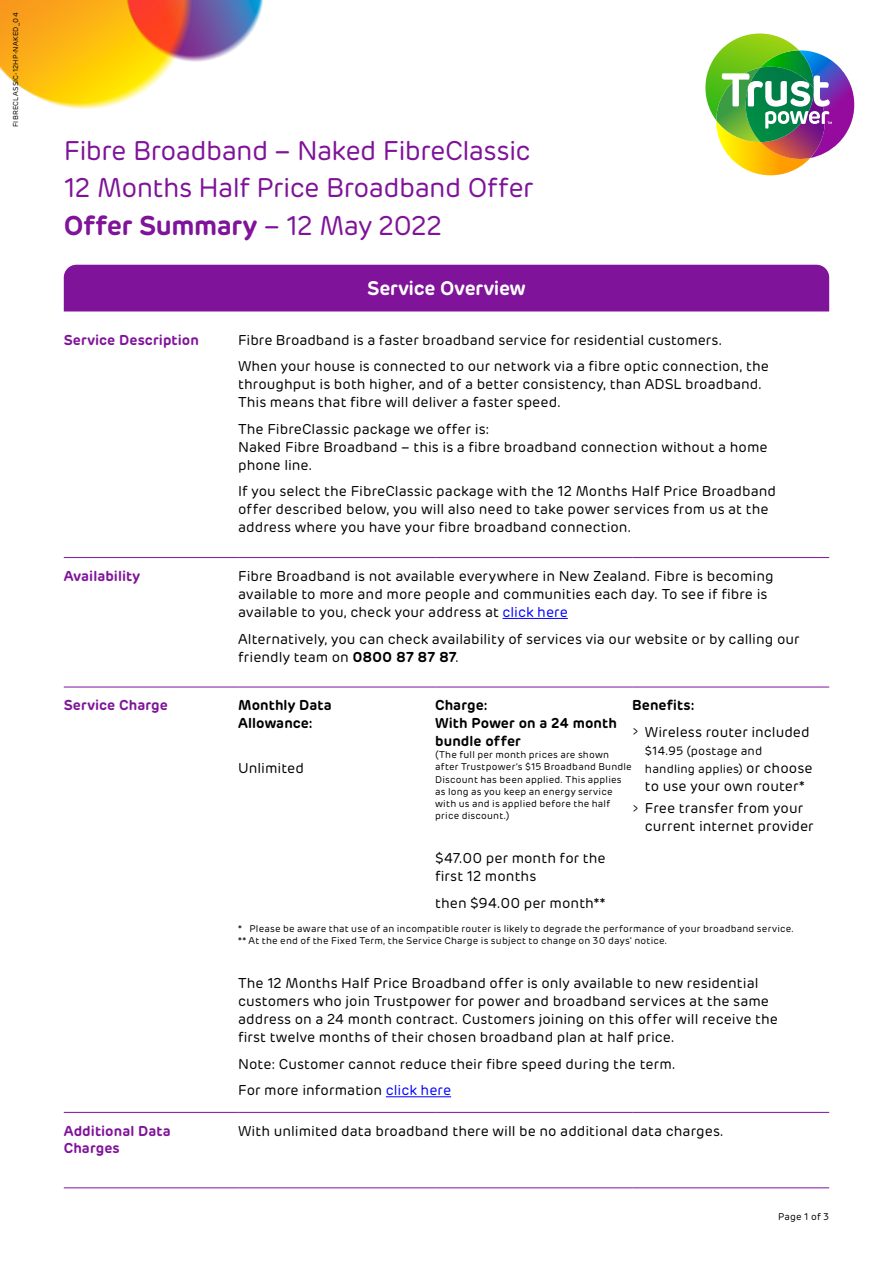
<style>
.page{position:relative;width:893px;height:1263px;background:#fff}
.page>*{position:absolute;margin:0;border:0;box-sizing:border-box;transform-origin:0 0}
.t1{font:27px/37.5px "Rubrik";letter-spacing:-.02em;color:#7f1399;text-align:justify}
.t2{font:600 19.5px "Rubrik";letter-spacing:-.015em;color:#fff}
.t3{font:14.25px/18px "Rubrik";letter-spacing:.005em;color:#000}
.t4{font:600 14.25px/17.2px "Rubrik";letter-spacing:.005em;color:#7f1399}
.t5{font:600 14.25px/18px "Rubrik";letter-spacing:.005em;color:#000}
.t6{font:12px/18px "Rubrik";letter-spacing:.01em;color:#000}
.t7{font:9.75px/12px "Rubrik";letter-spacing:.02em;color:#000}
.t8{font:7.2px "Rubrik";letter-spacing:.03em;color:#000}
.s1{font-weight:600}
.s2{color:#00f}
.s3{font-size:10.5px}
.s4{font-size:14.25px}
</style>
<div class="page">
<img style="left:213px;top:0;width:50px;height:59px">
<img style="left:0;top:0;width:213px;height:109px">
<svg style="left:705px;top:33px;width:150px;height:143px"></svg>
<div style="left:64px;top:265px;width:765px;height:46px;background:#7f1399"></div>
<hr style="left:64px;top:557px;width:174px;height:1px;background:#7f1399">
<hr style="left:238px;top:557px;width:197px;height:1px;background:#7f1399">
<hr style="left:435px;top:557px;width:197px;height:1px;background:#7f1399">
<hr style="left:632px;top:557px;width:197px;height:1px;background:#7f1399">
<hr style="left:64px;top:687px;width:174px;height:1px;background:#7f1399">
<hr style="left:238px;top:687px;width:197px;height:1px;background:#7f1399">
<hr style="left:435px;top:687px;width:197px;height:1px;background:#7f1399">
<hr style="left:632px;top:687px;width:197px;height:1px;background:#7f1399">
<hr style="left:64px;top:1112px;width:174px;height:1px;background:#7f1399">
<hr style="left:238px;top:1112px;width:197px;height:1px;background:#7f1399">
<hr style="left:435px;top:1112px;width:197px;height:1px;background:#7f1399">
<hr style="left:632px;top:1112px;width:197px;height:1px;background:#7f1399">
<hr style="left:64px;top:1187px;width:174px;height:1px;background:#7f1399">
<hr style="left:238px;top:1187px;width:197px;height:1px;background:#7f1399">
<hr style="left:435px;top:1187px;width:197px;height:1px;background:#7f1399">
<hr style="left:632px;top:1187px;width:197px;height:1px;background:#7f1399">
<hr style="left:502px;top:618px;width:66px;height:1px;background:#00f">
<hr style="left:386px;top:1096px;width:65px;height:1px;background:#00f">
<p class="t8" style="left:11px;top:127px;width:116px;rotate:-90deg">FIBRECLASSIC-12HP-NAKED_04</p>
<h1 class="t1" style="left:64px;top:132px;width:471px">Fibre Broadband – Naked FibreClassic 12 Months Half Price Broadband Offer <span class="s1">Offer Summary</span> – 12 May 2022</h1>
<h2 class="t2" style="left:367px;top:276px;width:160px">Service Overview</h2>
<p class="t4" style="left:64px;top:331px;width:137px">Service Description</p>
<p class="t3" style="left:238px;top:326px;width:532px;line-height:26.5px">Fibre Broadband is a faster broadband service for residential customers.<br>When your house is connected to our network via a fibre optic connection, the</p>
<p class="t3" style="left:238px;top:375px;width:526px">throughput is both higher, and of a better consistency, than ADSL broadband.<br>This means that fibre will deliver a faster speed.</p>
<p class="t3" style="left:238px;top:420px;width:531px">The FibreClassic package we offer is:<br>Naked Fibre Broadband – this is a fibre broadband connection without a home phone line.</p>
<p class="t3" style="left:238px;top:482px;width:539px">If you select the FibreClassic package with the 12 Months Half Price Broadband offer described below, you will also need to take power services from us at the address where you have your fibre broadband connection.</p>
<p class="t4" style="left:64px;top:567px;width:78px">Availability</p>
<p class="t3" style="left:238px;top:567px;width:537px">Fibre Broadband is not available everywhere in New Zealand. Fibre is becoming available to more and more people and communities each day. To see if fibre is available to you, check your address at <span class="s2">click here</span></p>
<p class="t3" style="left:238px;top:630px;width:563px">Alternatively, you can check availability of services via our website or by calling our friendly team on <span class="s1">0800 87 87 87</span>.</p>
<p class="t4" style="left:64px;top:697px;width:106px">Service Charge</p>
<p class="t5" style="left:238px;top:696px;width:95px">Monthly Data<br>Allowance:</p>
<p class="t3" style="left:238px;top:759px;width:67px">Unlimited</p>
<p class="t3" style="left:632px;top:692px;width:179px;line-height:26.5px"><span class="s1">Benefits:<br></span><span class="s3">&gt;</span> Wireless router included</p>
<p class="t6" style="left:645px;top:742px;width:169px">$14.95 (postage and handling applies) <span class="s4">or choose</span></p>
<p class="t3" style="left:632px;top:775px;width:174px;line-height:22.2px;text-align:right">to use your own router*<br><span class="s3">&gt;</span> Free transfer from your</p>
<p class="t3" style="left:645px;top:817px;width:170px">current internet provider</p>
<p class="t5" style="left:435px;top:696px;width:183px">Charge:<br>With Power on a 24 month bundle offer</p>
<p class="t7" style="left:435px;top:749px;width:198px">(The full per month prices are shown after Trustpower’s $15 Broadband Bundle Discount has been applied. This applies as long as you keep an energy service with us and is applied before the half price discount.)</p>
<p class="t3" style="left:435px;top:849px;width:172px">$47.00 per month for the first 12 months</p>
<p class="t3" style="left:435px;top:894px;width:172px">then $94.00 per month**</p>
<p class="t7" style="left:238px;top:923px;width:557px">* Please be aware that use of an incompatible router is likely to degrade the performance of your broadband service. ** At the end of the Fixed Term, the Service Charge is subject to change on 30 days’ notice.</p>
<p class="t3" style="left:238px;top:975px;width:541px">The 12 Months Half Price Broadband offer is only available to new residential customers who join Trustpower for power and broadband services at the same address on a 24 month contract. Customers joining on this offer will receive the first twelve months of their chosen broadband plan at half price.</p>
<p class="t3" style="left:238px;top:1051px;width:439px;line-height:26.5px">Note: Customer cannot reduce their fibre speed during the term.<br>For more information <span class="s2">click here</span></p>
<p class="t4" style="left:64px;top:1122px;width:108px">Additional Data<br>Charges</p>
<p class="t3" style="left:238px;top:1122px;width:487px">With unlimited data broadband there will be no additional data charges.</p>
<p class="t7" style="left:778px;top:1211px;width:53px">Page 1 of 3</p>
</div>
